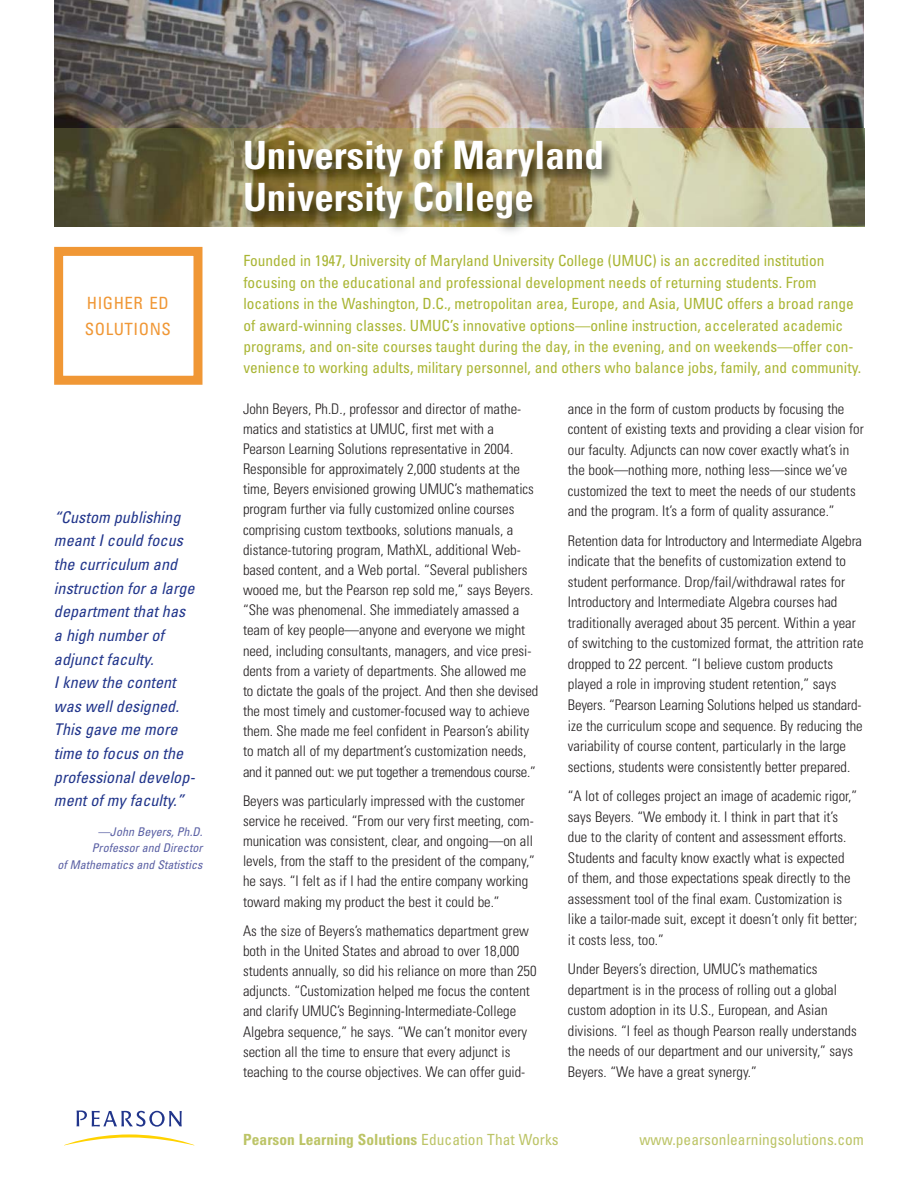
<style>
.page{position:relative;width:918px;height:1188px;background:#fff}
.page>*{position:absolute;margin:0;border:0;box-sizing:border-box;transform-origin:0 0}
.t1{font:700 condensed 39px/42px "Univers";color:#fff}
.t2{font:condensed 16.8px/25.5px "Univers";letter-spacing:.035em;color:#f09735}
.t3{font:italic condensed 16.2px/23.5px "Univers";color:#21358b}
.t4{font:condensed 15.3px/21.3px "Univers";color:#a9b533}
.t5{font:700 condensed 15.3px "Univers";letter-spacing:.005em;color:#bcc466}
.t6{font:condensed 15.3px "Univers";letter-spacing:.005em;color:#bcc466}
.t7{font:300 condensed 14.7px/20.1px "Univers";color:#231f20}
.t8{font:italic condensed 12px/16.5px "Univers";color:#5a60a4;text-align:right}
.s1{font-weight:400}
</style>
<div class="page">
<img style="left:54px;top:0;width:810px;height:128px">
<svg style="left:64px;top:1134px;width:130px;height:11px"></svg>
<svg style="left:77px;top:1111px;width:105px;height:16px"></svg>
<img style="left:857px;top:128px;width:7px;height:98px">
<img style="left:54px;top:128px;width:181px;height:98px">
<img style="left:235px;top:127px;width:622px;height:105px">
<div style="left:54px;top:247px;width:148px;height:138px;border:9px solid #f09735"></div>
<p class="t2" style="left:85px;top:292px;width:87px">HIGHER ED<br>SOLUTIONS</p>
<p class="t3" style="left:54px;top:507px;width:146px">“Custom publishing meantIcould focus the curriculum and instruction fora large departmentthathas a high numberof adjunctfaculty.<br>Iknew the content was welldesigned.<br>This gave me more time to focus on the professionaldevelop&shy;mentof my faculty.”</p>
<p class="t8" style="left:58px;top:824px;width:149px">—John Beyers,Ph.D.<br>Professorand Director<br>of Mathematics and Statistics</p>
<h1 class="t1" style="left:243px;top:138px;width:362px">University of Maryland<br>University College</h1>
<p class="t4" style="left:243px;top:252px;width:620px">Founded in 1947, University of Maryland University College (UMUC) is an accredited institution focusing on the educational and professional development needs of returning students. From locations in the Washington, D.C., metropolitan area, Europe, and Asia, UMUC offers a broad range of award-winning classes. UMUC’s innovative options—online instruction, accelerated academic programs, and on-site courses taught during the day, in the evening, and on weekends—offer con&shy;venience to working adults, military personnel, and others who balance jobs, family, and community.</p>
<p class="t7" style="left:243px;top:400px;width:297px">John Beyers, Ph.D., professor and director of mathe&shy;matics and statistics at UMUC, first met with a Pearson Learning Solutions representative in 2004.<br>Responsible for approximately 2,000 students at the time, Beyers envisioned growing UMUC’s mathematics program further via fully customized online courses comprising custom textbooks, solutions manuals, a distance-tutoring program, MathXL, additional Web&shy;based content, and a Web portal. “Several publishers wooed me, but the Pearson rep sold me,” says Beyers. “She was phenomenal. She immediately amassed a team of key people—anyone and everyone we might need, including consultants, managers, and vice presi&shy;dents from a variety of departments. She allowed me to dictate the goals of the project. And then she devised the most timely and customer-focused way to achieve them. She made me feel confident in Pearson’s ability to match all of my department’s customization needs, and it panned out: we put together a tremendous course.”</p>
<p class="t7" style="left:243px;top:792px;width:293px">Beyers was particularly impressed with the customer service he received. “From our very first meeting, com&shy;munication was consistent, clear, and ongoing—on all levels, from the staff to the president of the company,” he says. “I felt as if I had the entire company working toward making my product the best it could be.”</p>
<p class="t7" style="left:243px;top:922px;width:295px">As the size of Beyers’s mathematics department grew both in the United States and abroad to over 18,000 students annually, so did his reliance on more than 250 adjuncts. “Customization helped me focus the content and clarify UMUC’s Beginning-Intermediate-College Algebra sequence,” he says. “We can’t monitor every section all the time to ensure that every adjunct is teaching to the course objectives. We can offer guid-</p>
<p class="t7" style="left:568px;top:400px;width:297px;line-height:20.5px">ance in the form of custom products by focusing the content of existing texts and providing a clear vision for our faculty. Adjuncts can now cover exactly what’s in the book—nothing more, nothing less—since we’ve customized the text to meet the needs of our students and the program. It’s a form of quality assurance.”</p>
<p class="t7" style="left:568px;top:532px;width:297px;line-height:20.5px">Retention data for Introductory and Intermediate Algebra indicate that the benefits of customization extend to student performance. Drop/fail/withdrawal rates for Introductory and Intermediate Algebra courses had traditionally averaged about 35 percent. Within a year of switching to the customized format, the attrition rate dropped to 22 percent. “I believe custom products played a role in improving student retention,” says Beyers. “Pearson Learning Solutions helped us standard&shy;ize the curriculum scope and sequence. By reducing the variability of course content, particularly in the large sections, students were consistently better prepared.</p>
<p class="t7" style="left:568px;top:787px;width:291px;line-height:20.5px">“A lot of colleges project an image of academic rigor,” says Beyers. “We embody it. I think in part that it’s due to the clarity of content and assessment efforts.<br>Students and faculty know exactly what is expected of them, and those expectations speak directly to the assessment tool of the final exam. Customization is like a tailor-made suit, except it doesn’t only fit better; it costs less, too.”</p>
<p class="t7" style="left:568px;top:960px;width:290px;line-height:20.5px">Under Beyers’s direction, UMUC’s mathematics department is in the process of rolling out a global custom adoption in its U.S., European, and Asian divisions. “I feel as though Pearson really understands the needs of our department and our university,” says Beyers. “We have a great synergy.”</p>
<p class="t5" style="left:243px;top:1134px;width:317px">Pearson Learning Solutions <span class="s1">Education That Works</span></p>
<p class="t6" style="left:639px;top:1134px;width:226px">www.pearsonlearningsolutions.com</p>
</div>
